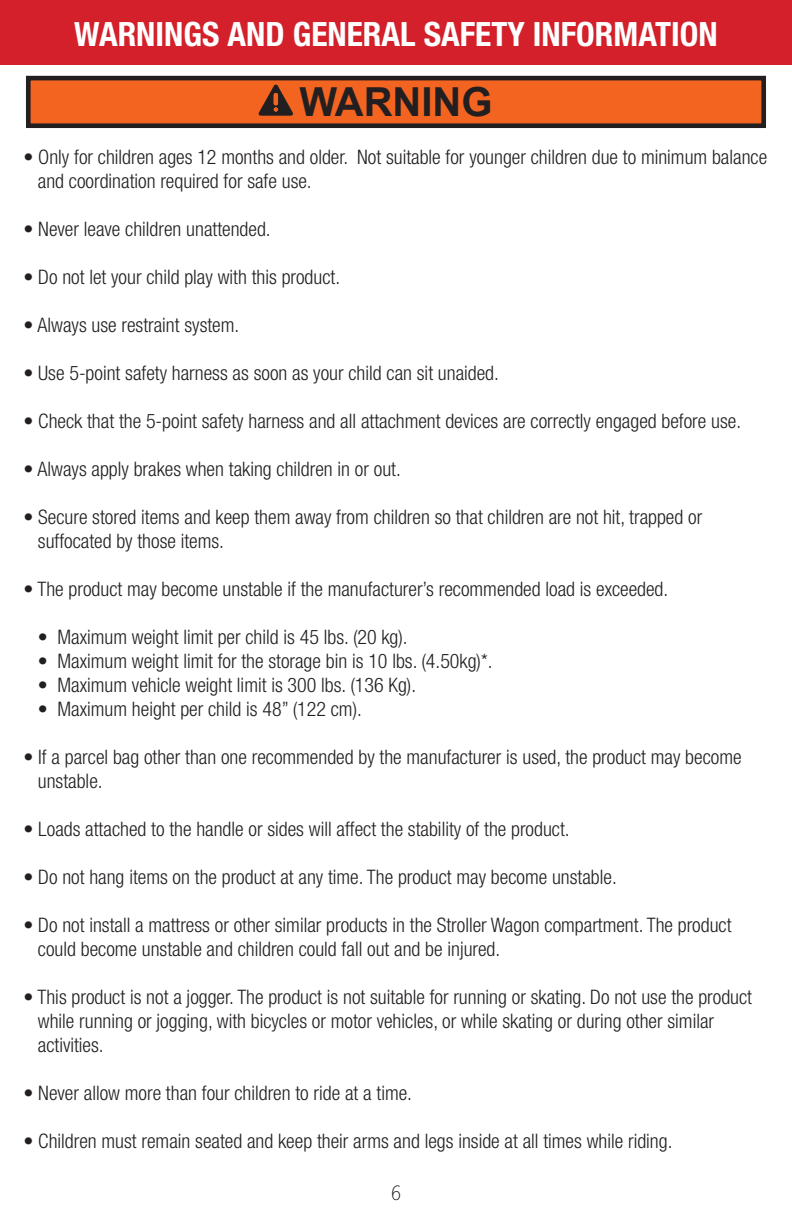
<style>
.page{position:relative;width:792px;height:1224px;background:#fff}
.page>*{position:absolute;margin:0;border:0;box-sizing:border-box;transform-origin:0 0}
.t1{font:700 40px "Arial";color:#231f20}
.t2{font:700 condensed 33.6px "Helvetica Neue LT Std";color:#fff}
.t3{font:300 condensed 20px "Helvetica Neue LT Std";color:#231f20}
.t4{font:20px "Letter Gothic Std";color:#231f20}
</style>
<div class="page">
<div style="left:0;top:0;width:792px;height:64px;background:#d3202a"></div>
<div style="left:28px;top:78px;width:736px;height:48px;background:#f36421"></div>
<div style="left:26px;top:76px;width:740px;height:52px;border:5px solid #231f20"></div>
<svg style="left:259px;top:84px;width:34px;height:32px"></svg>
<p class="t2" style="left:74px;top:14px;width:645px">WARNINGS AND GENERAL SAFETY INFORMATION</p>
<p class="t1" style="left:299px;top:75px;width:195px">WARNING</p>
<p class="t3" style="left:24px;top:145px;width:745px">• Only for children ages 12 months and older. Not suitable for younger children due to minimum balance</p>
<p class="t3" style="left:38px;top:169px;width:275px">and coordination required for safe use.</p>
<p class="t3" style="left:24px;top:217px;width:249px">• Never leave children unattended.</p>
<p class="t3" style="left:24px;top:265px;width:318px">• Do not let your child play with this product.</p>
<p class="t3" style="left:24px;top:313px;width:217px">• Always use restraint system.</p>
<p class="t3" style="left:24px;top:361px;width:477px">• Use 5-point safety harness as soon as your child can sit unaided.</p>
<p class="t3" style="left:24px;top:409px;width:719px">• Check that the 5-point safety harness and all attachment devices are correctly engaged before use.</p>
<p class="t3" style="left:24px;top:457px;width:379px">• Always apply brakes when taking children in or out.</p>
<p class="t3" style="left:24px;top:505px;width:680px">• Secure stored items and keep them away from children so that children are not hit, trapped or</p>
<p class="t3" style="left:38px;top:529px;width:188px">suffocated by those items.</p>
<p class="t3" style="left:24px;top:577px;width:646px">• The product may become unstable if the manufacturer’s recommended load is exceeded.</p>
<p class="t3" style="left:38px;top:625px;width:371px">• Maximum weight limit per child is 45 lbs. (20 kg).</p>
<p class="t3" style="left:38px;top:649px;width:456px">• Maximum weight limit for the storage bin is 10 lbs. (4.50kg)*.</p>
<p class="t3" style="left:38px;top:673px;width:380px">• Maximum vehicle weight limit is 300 lbs. (136 Kg).</p>
<p class="t3" style="left:38px;top:697px;width:326px">• Maximum height per child is 48” (122 cm).</p>
<p class="t3" style="left:24px;top:745px;width:720px">• If a parcel bag other than one recommended by the manufacturer is used, the product may become</p>
<p class="t3" style="left:38px;top:769px;width:66px">unstable.</p>
<p class="t3" style="left:24px;top:817px;width:548px">• Loads attached to the handle or sides will affect the stability of the product.</p>
<p class="t3" style="left:24px;top:865px;width:595px">• Do not hang items on the product at any time. The product may become unstable.</p>
<p class="t3" style="left:24px;top:913px;width:710px">• Do not install a mattress or other similar products in the Stroller Wagon compartment. The product</p>
<p class="t3" style="left:38px;top:937px;width:464px">could become unstable and children could fall out and be injured.</p>
<p class="t3" style="left:24px;top:985px;width:730px">• This product is not a jogger. The product is not suitable for running or skating. Do not use the product</p>
<p class="t3" style="left:38px;top:1009px;width:678px">while running or jogging, with bicycles or motor vehicles, or while skating or during other similar</p>
<p class="t3" style="left:38px;top:1033px;width:67px">activities.</p>
<p class="t3" style="left:24px;top:1081px;width:390px">• Never allow more than four children to ride at a time.</p>
<p class="t3" style="left:24px;top:1129px;width:651px">• Children must remain seated and keep their arms and legs inside at all times while riding.</p>
<p class="t4" style="left:390px;top:1181px;width:13px">6</p>
</div>
